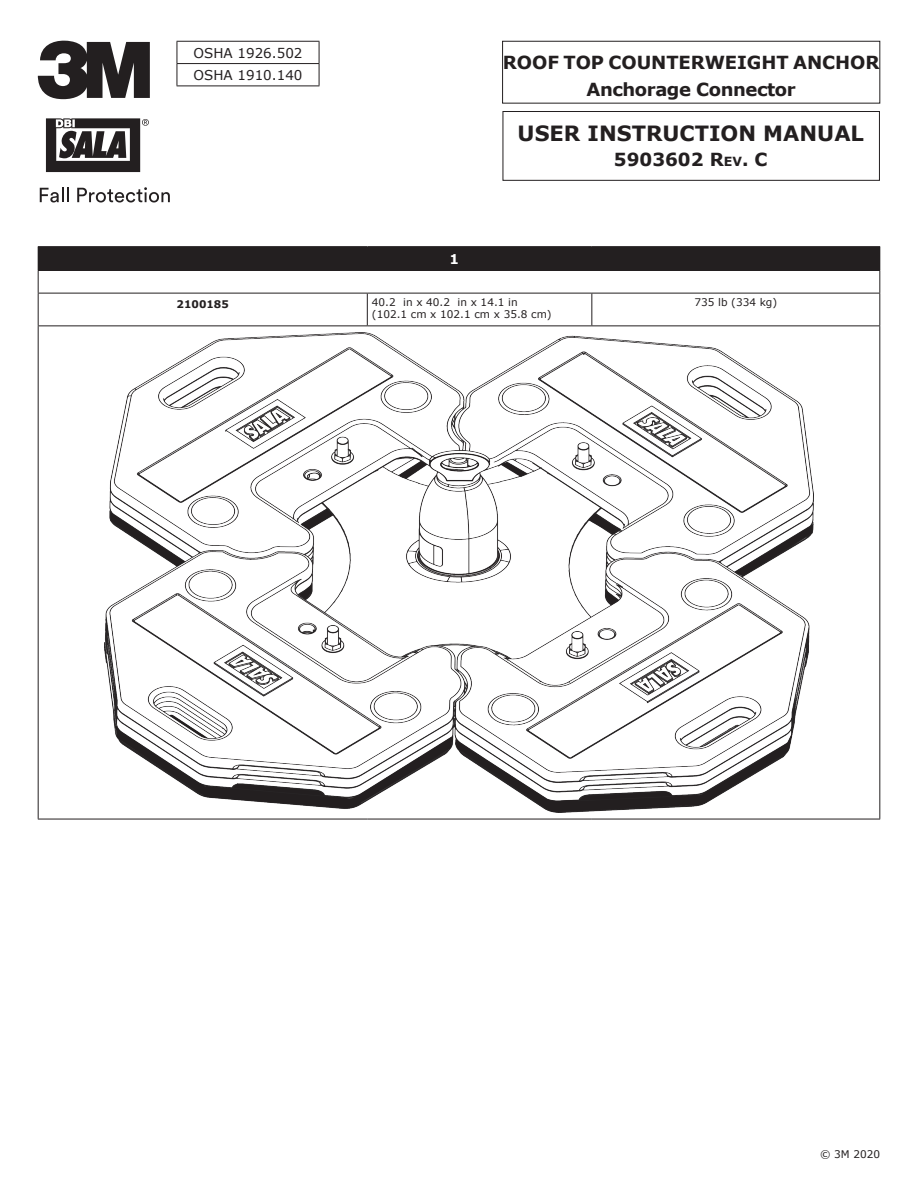
<style>
.page{position:relative;width:918px;height:1188px;background:#fff}
.page>*{position:absolute;margin:0;border:0;box-sizing:border-box;transform-origin:0 0}
.t1{font:700 21px "Verdana";color:#231f20}
.Model_and_Descriptio{font:700 18px "Verdana";letter-spacing:-.005em;color:#231f20}
.Model_and_Descriptio-2{font:700 18px "Verdana";letter-spacing:-.025em;color:#231f20}
.t2{font:700 18px "Verdana";color:#231f20}
.t3{font:13.5px "Verdana";color:#231f20}
.t4{font:700 13.5px "Verdana";color:#fff}
.Table_Body{font:10.5px "Verdana";color:#231f20}
.Model_and_Descriptio-3{font:700 10.5px "Verdana";color:#231f20}
.s1{font-size:12.6px}
</style>
<div class="page">
<div style="left:503px;top:111px;width:377px;height:70px;border:1px solid #231f20"></div>
<div style="left:502px;top:41px;width:378px;height:63px;border:1px solid #231f20"></div>
<div style="left:38px;top:247px;width:842px;height:23px;background:#231f20"></div>
<hr style="left:38px;top:246px;width:329px;height:1px;background:#231f20">
<hr style="left:367px;top:246px;width:225px;height:1px;background:#231f20">
<hr style="left:592px;top:246px;width:288px;height:1px;background:#231f20">
<hr style="left:38px;top:270px;width:329px;height:1px;background:#231f20">
<svg style="left:38px;top:271px;width:1px;height:22px"></svg>
<hr style="left:367px;top:270px;width:225px;height:1px;background:#231f20">
<hr style="left:592px;top:270px;width:288px;height:1px;background:#231f20">
<svg style="left:879px;top:271px;width:1px;height:22px"></svg>
<hr style="left:38px;top:293px;width:329px;height:1px;background:#231f20">
<hr style="left:38px;top:293px;width:1px;height:32px;background:#231f20">
<hr style="left:367px;top:293px;width:225px;height:1px;background:#231f20">
<hr style="left:367px;top:293px;width:1px;height:32px;background:#231f20">
<hr style="left:592px;top:293px;width:288px;height:1px;background:#231f20">
<hr style="left:591px;top:293px;width:1px;height:32px;background:#231f20">
<hr style="left:879px;top:293px;width:1px;height:32px;background:#231f20">
<hr style="left:38px;top:325px;width:329px;height:1px;background:#231f20">
<hr style="left:38px;top:326px;width:1px;height:493px;background:#231f20">
<hr style="left:367px;top:325px;width:225px;height:1px;background:#231f20">
<hr style="left:592px;top:325px;width:288px;height:1px;background:#231f20">
<hr style="left:879px;top:326px;width:1px;height:493px;background:#231f20">
<hr style="left:38px;top:819px;width:329px;height:1px;background:#231f20">
<hr style="left:367px;top:819px;width:225px;height:1px;background:#231f20">
<hr style="left:592px;top:819px;width:288px;height:1px;background:#231f20">
<img style="left:104px;top:333px;width:710px;height:479px">
<svg style="left:40px;top:187px;width:29px;height:15px"></svg>
<svg style="left:77px;top:187px;width:93px;height:15px"></svg>
<svg style="left:38px;top:41px;width:112px;height:58px"></svg>
<svg style="left:45px;top:119px;width:95px;height:54px"></svg>
<svg style="left:46px;top:118px;width:103px;height:54px"></svg>
<hr style="left:177px;top:41px;width:142px;height:1px;background:#231f20">
<hr style="left:177px;top:63px;width:142px;height:1px;background:#231f20">
<svg style="left:177px;top:42px;width:1px;height:44px"></svg>
<svg style="left:319px;top:42px;width:1px;height:44px"></svg>
<hr style="left:177px;top:86px;width:142px;height:1px;background:#231f20">
<p class="t3" style="left:194px;top:44px;width:110px">OSHA 1926.502</p>
<p class="t3" style="left:194px;top:66px;width:110px">OSHA 1910.140</p>
<p class="t4" style="left:450px;top:250px;width:11px">1</p>
<p class="Model_and_Descriptio" style="left:503px;top:51px;width:373px">ROOF TOP COUNTERWEIGHT ANCHOR</p>
<p class="Model_and_Descriptio-2" style="left:587px;top:78px;width:211px">ANCHORAGE CONNECTOR</p>
<p class="t1" style="left:518px;top:120px;width:348px">USER INSTRUCTION MANUAL</p>
<p class="t2" style="left:614px;top:148px;width:155px">5903602 R<span class="s1">ev</span>. C</p>
<p class="Model_and_Descriptio-3" style="left:177px;top:297px;width:54px">2100185</p>
<p class="Table_Body" style="left:372px;top:295px;width:147px">40.2 in x 40.2 in x 14.1 in</p>
<p class="Table_Body" style="left:372px;top:308px;width:181px">(102.1 cm x 102.1 cm x 35.8 cm)</p>
<p class="Table_Body" style="left:694px;top:295px;width:84px">735 lb (334 kg)</p>
<p class="Table_Body" style="left:820px;top:1147px;width:62px">© 3M 2020</p>
</div>
